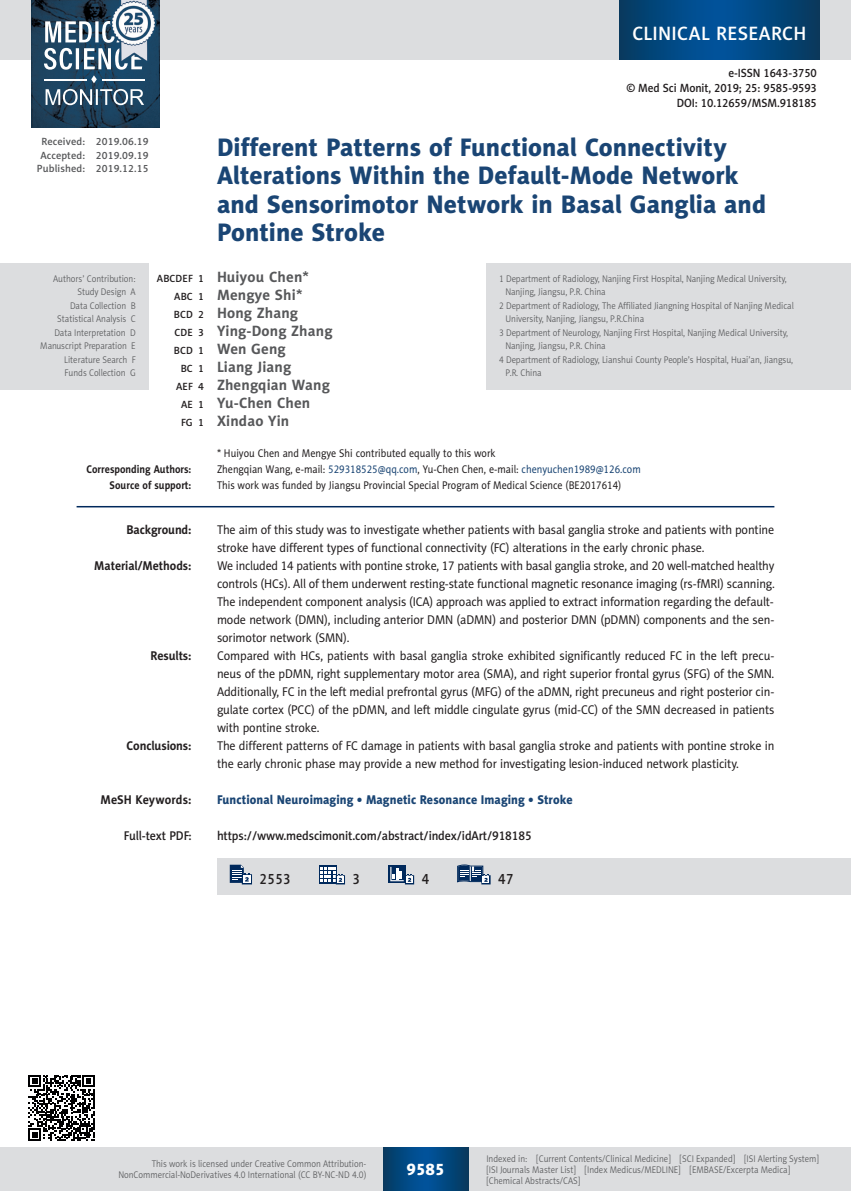
<style>
.page{position:relative;width:851px;height:1191px;background:#fff}
.page>*{position:absolute;margin:0;border:0;box-sizing:border-box;transform-origin:0 0}
.MSM_Tytul{font:25.5px/28.5px "Naomi Sans EFN Heavy";color:#1a4574}
.t1{font:19.5px "Naomi Sans EFN Medium";letter-spacing:.015em;color:#fff}
.t2{font:16.5px "Naomi Sans EFN Heavy";color:#fff}
.MSM_Autorzy{font:700 15px "Naomi Sans EFN";letter-spacing:.01em;color:#57585a}
.MSM_dane{font:15px "Naomi Sans EFN Medium";letter-spacing:.03em;color:#231f20;scale:.9 1}
.MSM_Summary_body{font:12.75px/18px "Naomi Sans EFN";letter-spacing:-.01em;color:#231f20;scale:.95 1}
.MSM_Summary_body-2{font:12.75px/18px "Naomi Sans EFN";letter-spacing:-.01em;color:#231f20;text-align:justify;scale:.94 1}
.MSM_full_text_pdf{font:12.75px "Naomi Sans EFN Medium";letter-spacing:-.01em;color:#231f20;scale:.95 1}
.MSM_keywords{font:12.75px "Naomi Sans EFN Heavy";letter-spacing:.005em;color:#1a4574;scale:.95 1}
.MSM_Summary_body-3{font:700 12.75px "Naomi Sans EFN";letter-spacing:-.01em;color:#231f20;scale:.95 1}
.MSM_Summary_body-4{font:700 12.75px "Naomi Sans EFN";letter-spacing:-.01em;color:#231f20;scale:.94 1}
.MSM_keywords-2{font:700 12.75px "Naomi Sans EFN";letter-spacing:.005em;color:#231f20;scale:.95 1}
.MSM_full_text_pdf-2{font:12px "Naomi Sans EFN Medium";letter-spacing:-.01em;color:#231f20;scale:.95 1}
.MSM_Adres{font:11.25px "Naomi Sans EFN";color:#231f20;scale:.9 1}
.MSM_Support{font:11.25px "Naomi Sans EFN";color:#231f20;scale:.9 1}
.MSM_Adres-2{font:700 11.25px "Naomi Sans EFN";color:#231f20;scale:.9 1}
.MSM_Support-2{font:700 11.25px "Naomi Sans EFN";color:#231f20;scale:.9 1}
.t3{font:10.5px "Naomi Sans EFN Medium";letter-spacing:.01em;color:#57585a}
.MSM_Afiliacja{font:9.75px/13.5px "Naomi Sans EFN Light";color:#57585a;scale:.9 1}
.s1{font-family:"Naomi Sans EFN Medium";font-weight:400;font-size:10.5px;color:#231f20}
.s2{color:#1a4574}
</style>
<div class="page">
<div style="left:217px;top:858px;width:633px;height:36px;background:#dcdddf"></div>
<svg style="left:230px;top:864px;width:22px;height:20px"></svg>
<div style="left:319px;top:865px;width:17px;height:18px;background:#00295c"></div>
<svg style="left:320px;top:866px;width:25px;height:18px"></svg>
<div style="left:388px;top:865px;width:18px;height:18px;background:#00295c"></div>
<svg style="left:390px;top:867px;width:24px;height:17px"></svg>
<svg style="left:457px;top:864px;width:33px;height:20px"></svg>
<hr style="left:77px;top:506px;width:697px;height:1px;background:#00295c">
<div style="left:0;top:264px;width:148px;height:126px;background:#dcdddf"></div>
<div style="left:486px;top:264px;width:364px;height:126px;background:#dcdddf"></div>
<svg style="left:28px;top:1075px;width:67px;height:66px"></svg>
<div style="left:0;top:1148px;width:850px;height:43px;background:#dcdddf"></div>
<svg style="left:383px;top:1147px;width:85px;height:43px;background:#02477e"></svg>
<div style="left:0;top:0;width:850px;height:60px;background:#dcdddf"></div>
<svg style="left:619px;top:0;width:200px;height:60px;background:#02477e"></svg>
<img style="left:32px;top:0;width:127px;height:128px">
<img style="left:44px;top:21px;width:100px;height:49px">
<img style="left:45px;top:79px;width:41px;height:1px">
<img style="left:103px;top:79px;width:41px;height:1px">
<svg style="left:91px;top:75px;width:6px;height:8px"></svg>
<img style="left:46px;top:89px;width:98px;height:16px">
<h2 class="t1" style="left:632px;top:22px;width:175px">CLINICAL RESEARCH</h2>
<p class="MSM_full_text_pdf-2" style="left:728px;top:66px;width:95px">e-ISSN 1643-3750</p>
<p class="MSM_full_text_pdf-2" style="left:626px;top:81px;width:202px">© Med Sci Monit, 2019; 25: 9585-9593</p>
<p class="MSM_full_text_pdf-2" style="left:676px;top:96px;width:149px">DOI: 10.12659/MSM.918185</p>
<p class="MSM_Tytul" style="left:217px;top:132px;width:550px">Different Patterns of Functional Connectivity Alterations Within the Default-Mode Network and Sensorimotor Network in Basal Ganglia and Pontine Stroke</p>
<p class="MSM_Autorzy" style="left:157px;top:268px;width:153px"><span class="s1">ABCDEF 1</span> Huiyou Chen*</p>
<p class="MSM_Autorzy" style="left:174px;top:286px;width:130px"><span class="s1">ABC 1</span> Mengye Shi*</p>
<p class="MSM_Autorzy" style="left:174px;top:304px;width:126px"><span class="s1">BCD 2</span> Hong Zhang</p>
<p class="MSM_Autorzy" style="left:174px;top:322px;width:159px"><span class="s1">CDE 3</span> Ying-Dong Zhang</p>
<p class="MSM_Autorzy" style="left:174px;top:340px;width:113px"><span class="s1">BCD 1</span> Wen Geng</p>
<p class="MSM_Autorzy" style="left:181px;top:358px;width:112px"><span class="s1">BC 1</span> Liang Jiang</p>
<p class="MSM_Autorzy" style="left:176px;top:376px;width:155px"><span class="s1">AEF 4</span> Zhengqian Wang</p>
<p class="MSM_Autorzy" style="left:181px;top:394px;width:131px"><span class="s1">AE 1</span> Yu-Chen Chen</p>
<p class="MSM_Autorzy" style="left:181px;top:412px;width:110px"><span class="s1">FG 1</span> Xindao Yin</p>
<p class="MSM_Adres" style="left:217px;top:447px;width:311px">* Huiyou Chen and Mengye Shi contributed equally to this work</p>
<p class="MSM_Adres-2" style="left:86px;top:463px;width:118px">Corresponding Authors:</p>
<p class="MSM_Adres" style="left:217px;top:463px;width:472px">Zhengqian Wang, e-mail: <span class="s2">529318525@qq.com</span>, Yu-Chen Chen, e-mail: <span class="s2">chenyuchen1989@126.com</span></p>
<p class="MSM_Support-2" style="left:110px;top:478px;width:92px">Source of support:</p>
<p class="MSM_Support" style="left:217px;top:478px;width:451px">This work was funded by Jiangsu Provincial Special Program of Medical Science (BE2017614)</p>
<p class="MSM_Summary_body-3" style="left:126px;top:522px;width:70px">Background:</p>
<p class="MSM_Summary_body" style="left:217px;top:521px;width:588px">The aim of this study was to investigate whether patients with basal ganglia stroke and patients with pontine stroke have different types of functional connectivity (FC) alterations in the early chronic phase.</p>
<p class="MSM_Summary_body-4" style="left:94px;top:558px;width:105px">Material/Methods:</p>
<p class="MSM_Summary_body-2" style="left:217px;top:557px;width:595px">We included 14 patients with pontine stroke, 17 patients with basal ganglia stroke, and 20 well-matched healthy controls (HCs). All of them underwent resting-state functional magnetic resonance imaging (rs-fMRI) scanning.<br>The independent component analysis (ICA) approach was applied to extract information regarding the default&shy;mode network (DMN), including anterior DMN (aDMN) and posterior DMN (pDMN) components and the sen&shy;sorimotor network (SMN).</p>
<p class="MSM_Summary_body-3" style="left:150px;top:648px;width:45px">Results:</p>
<p class="MSM_Summary_body" style="left:217px;top:647px;width:588px;text-align:justify">Compared with HCs, patients with basal ganglia stroke exhibited significantly reduced FC in the left precu&shy;neus of the pDMN, right supplementary motor area (SMA), and right superior frontal gyrus (SFG) of the SMN.<br>Additionally, FC in the left medial prefrontal gyrus (MFG) of the aDMN, right precuneus and right posterior cin&shy;gulate cortex (PCC) of the pDMN, and left middle cingulate gyrus (mid-CC) of the SMN decreased in patients with pontine stroke.</p>
<p class="MSM_Summary_body-3" style="left:127px;top:738px;width:70px">Conclusions:</p>
<p class="MSM_Summary_body" style="left:217px;top:737px;width:588px">The different patterns of FC damage in patients with basal ganglia stroke and patients with pontine stroke in the early chronic phase may provide a new method for investigating lesion-induced network plasticity.</p>
<p class="MSM_keywords-2" style="left:100px;top:792px;width:97px">MeSH Keywords:</p>
<p class="MSM_keywords" style="left:217px;top:792px;width:376px">Functional Neuroimaging • Magnetic Resonance Imaging • Stroke</p>
<p class="MSM_full_text_pdf" style="left:124px;top:828px;width:73px">Full-text PDF:</p>
<p class="MSM_full_text_pdf" style="left:217px;top:828px;width:333px">https://www.medscimonit.com/abstract/index/idArt/918185</p>
<p class="t3" style="left:41px;top:136px;width:109px">Received: 2019.06.19</p>
<p class="t3" style="left:40px;top:149px;width:110px">Accepted: 2019.09.19</p>
<p class="t3" style="left:37px;top:163px;width:113px">Published: 2019.12.15</p>
<p class="MSM_Afiliacja" style="left:53px;top:272px;width:93px">Authors’ Contribution:</p>
<p class="MSM_Afiliacja" style="left:77px;top:285px;width:66px">Study Design A</p>
<p class="MSM_Afiliacja" style="left:70px;top:299px;width:74px">Data Collection B</p>
<p class="MSM_Afiliacja" style="left:57px;top:312px;width:89px">Statistical Analysis C</p>
<p class="MSM_Afiliacja" style="left:54px;top:326px;width:92px">Data Interpretation D</p>
<p class="MSM_Afiliacja" style="left:40px;top:339px;width:107px">Manuscript Preparation E</p>
<p class="MSM_Afiliacja" style="left:64px;top:353px;width:81px">Literature Search F</p>
<p class="MSM_Afiliacja" style="left:65px;top:366px;width:80px">Funds Collection G</p>
<p class="MSM_Afiliacja" style="left:505px;top:272px;width:314px;text-indent:-6px">1 Department of Radiology, Nanjing First Hospital, Nanjing Medical University,<br>Nanjing, Jiangsu, P.R. China</p>
<p class="MSM_Afiliacja" style="left:505px;top:299px;width:322px;text-indent:-6px">2 Department of Radiology, The Affiliated Jiangning Hospital of Nanjing Medical<br>University, Nanjing, Jiangsu, P.R.China</p>
<p class="MSM_Afiliacja" style="left:505px;top:326px;width:315px;text-indent:-6px">3 Department of Neurology, Nanjing First Hospital, Nanjing Medical University,<br>Nanjing, Jiangsu, P.R. China</p>
<p class="MSM_Afiliacja" style="left:505px;top:353px;width:321px;text-indent:-6px">4 Department of Radiology, Lianshui County People’s Hospital, Huai’an, Jiangsu,<br>P.R. China</p>
<p class="MSM_dane" style="left:259px;top:870px;width:36px">2553</p>
<p class="MSM_dane" style="left:352px;top:870px;width:10px">3</p>
<p class="MSM_dane" style="left:421px;top:870px;width:10px">4</p>
<p class="MSM_dane" style="left:498px;top:870px;width:19px">47</p>
<p class="MSM_Afiliacja" style="left:118px;top:1158px;width:277px;line-height:11.2px;text-align:right">This work is licensed under Creative Common Attribution-<br>NonCommercial-NoDerivatives 4.0 International (CC BY-NC-ND 4.0)</p>
<p class="t2" style="left:406px;top:1159px;width:40px">9585</p>
<p class="MSM_Afiliacja" style="left:486px;top:1152px;width:371px;line-height:11.2px">Indexed in: [Current Contents/Clinical Medicine] [SCI Expanded] [ISI Alerting System] [ISI Journals Master List] [Index Medicus/MEDLINE] [EMBASE/Excerpta Medica] [Chemical Abstracts/CAS]</p>
</div>
